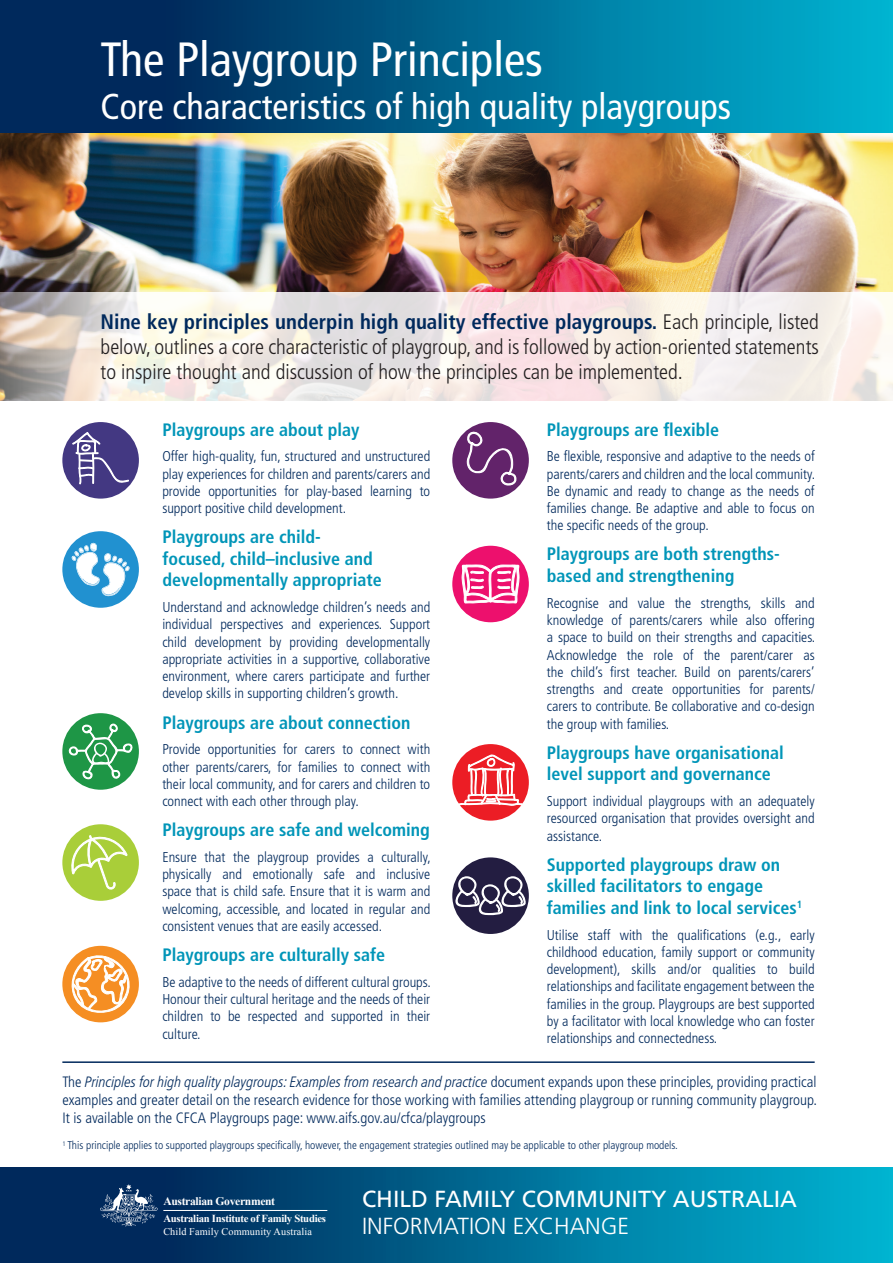
<style>
.page{position:relative;width:893px;height:1263px;background:#fff}
.page>*{position:absolute;margin:0;border:0;box-sizing:border-box;transform-origin:0 0}
.t1{font:condensed 48px "Frutiger LT";color:#fff}
.t2{font:condensed 36px "Frutiger LT";color:#fff}
.t3{font:23.25px "Frutiger";color:#fff}
.t4{font:300 23.25px "Frutiger";color:#fff}
.t5{font:300 condensed 21px/25.2px "Frutiger LT";color:#231f20;text-align:justify}
.Box_heading_2{font:700 condensed 18px/21.6px "Frutiger LT";color:#0095b8}
.t6{font:300 condensed 15px/18px "Frutiger LT";color:#00295c}
.t7{font:italic 300 condensed 15px "Frutiger LT Pro";color:#00295c}
.Box_text{font:300 condensed 14.25px/17.2px "Frutiger LT";color:#00295c;text-align:justify}
.t8{font:700 11.55px "Times New Roman";letter-spacing:-.03em;color:#fff}
.t9{font:300 condensed 11.25px "Frutiger LT";color:#00295c}
.t10{font:700 10.65px "Times New Roman";letter-spacing:-.025em;color:#fff}
.t11{font:10.2px "Times New Roman";letter-spacing:.01em;color:#fff}
.s1{font-weight:700;color:#00295c}
.s2{font-family:"Frutiger LT";font-style:normal}
</style>
<div class="page">
<img style="left:0;top:133px;width:893px;height:159px">
<svg style="left:0;top:0;width:893px;height:133px;background:#00638d"></svg>
<div style="left:62px;top:422px;width:77px;height:77px;background:#433882;border-radius:50%"></div>
<svg style="left:71px;top:422px;width:59px;height:77px"></svg>
<div style="left:62px;top:946px;width:77px;height:76px;background:#f58e23;border-radius:50%"></div>
<svg style="left:69px;top:952px;width:64px;height:63px"></svg>
<div style="left:62px;top:713px;width:77px;height:77px;background:#1e9646;border-radius:50%"></div>
<svg style="left:66px;top:723px;width:67px;height:56px"></svg>
<div style="left:452px;top:546px;width:77px;height:76px;background:#ed106d;border-radius:50%"></div>
<svg style="left:461px;top:546px;width:59px;height:58px"></svg>
<div style="left:62px;top:531px;width:77px;height:77px;background:#2191d0;border-radius:50%"></div>
<svg style="left:72px;top:543px;width:58px;height:53px"></svg>
<div style="left:452px;top:422px;width:77px;height:77px;background:#62236a;border-radius:50%"></div>
<svg style="left:466px;top:431px;width:52px;height:55px"></svg>
<div style="left:62px;top:824px;width:77px;height:77px;background:#a9ce39;border-radius:50%"></div>
<svg style="left:69px;top:834px;width:59px;height:57px"></svg>
<div style="left:452px;top:744px;width:77px;height:77px;background:#ec1d25;border-radius:50%"></div>
<svg style="left:458px;top:754px;width:65px;height:51px"></svg>
<div style="left:452px;top:857px;width:77px;height:77px;background:#231d41;border-radius:50%"></div>
<svg style="left:455px;top:876px;width:71px;height:39px"></svg>
<svg style="left:0;top:292px;width:893px;height:108px"></svg>
<hr style="left:62px;top:1061px;width:753px;height:2px;background:#00295c">
<svg style="left:0;top:1168px;width:893px;height:95px;background:#00658f"></svg>
<svg style="left:100px;top:1184px;width:58px;height:42px;background:#3a5980"></svg>
<hr style="left:163px;top:1210px;width:164px;height:1px;background:#fff">
<h1 class="t1" style="left:101px;top:31px;width:444px">The Playgroup Principles</h1>
<h2 class="t2" style="left:101px;top:86px;width:632px">Core characteristics of high quality playgroups</h2>
<p class="t5" style="left:101px;top:309px;width:720px"><span class="s1">Nine key principles underpin high quality effective playgroups.</span> Each principle, listed below, outlines a core characteristic of playgroup, and is followed by action-oriented statements to inspire thought and discussion of how the principles can be implemented.</p>
<h4 class="Box_heading_2" style="left:162px;top:418px;width:199px">Playgroups are about play</h4>
<p class="Box_text" style="left:162px;top:448px;width:269px">Offer high-quality, fun, structured and unstructured play experiences for children and parents/carers and provide opportunities for play-based learning to support positive child development.</p>
<h4 class="Box_heading_2" style="left:162px;top:526px;width:221px">Playgroups are child&shy;focused, child–inclusive and developmentally appropriate</h4>
<p class="Box_text" style="left:162px;top:599px;width:269px">Understand and acknowledge children’s needs and individual perspectives and experiences. Support child development by providing developmentally appropriate activities in a supportive, collaborative environment, where carers participate and further develop skills in supporting children’s growth.</p>
<h4 class="Box_heading_2" style="left:162px;top:711px;width:250px">Playgroups are about connection</h4>
<p class="Box_text" style="left:162px;top:741px;width:269px">Provide opportunities for carers to connect with other parents/carers, for families to connect with their local community, and for carers and children to connect with each other through play.</p>
<h4 class="Box_heading_2" style="left:162px;top:819px;width:269px">Playgroups are safe and welcoming</h4>
<p class="Box_text" style="left:162px;top:848px;width:270px">Ensure that the playgroup provides a culturally, physically and emotionally safe and inclusive space that is child safe. Ensure that it is warm and welcoming, accessible, and located in regular and consistent venues that are easily accessed.</p>
<h4 class="Box_heading_2" style="left:162px;top:944px;width:224px">Playgroups are culturally safe</h4>
<p class="Box_text" style="left:162px;top:973px;width:270px">Be adaptive to the needs of different cultural groups.<br>Honour their cultural heritage and the needs of their children to be respected and supported in their culture.</p>
<h4 class="Box_heading_2" style="left:547px;top:418px;width:174px">Playgroups are flexible</h4>
<p class="Box_text" style="left:547px;top:448px;width:270px">Be flexible, responsive and adaptive to the needs of parents/carers and children and the local community.<br>Be dynamic and ready to change as the needs of families change. Be adaptive and able to focus on the specific needs of the group.</p>
<h4 class="Box_heading_2" style="left:547px;top:543px;width:234px">Playgroups are both strengths&shy;based and strengthening</h4>
<p class="Box_text" style="left:547px;top:594px;width:270px">Recognise and value the strengths, skills and knowledge of parents/carers while also offering a space to build on their strengths and capacities.<br>Acknowledge the role of the parent/carer as the child’s first teacher. Build on parents/carers’ strengths and create opportunities for parents/ carers to contribute. Be collaborative and co-design the group with families.</p>
<h4 class="Box_heading_2" style="left:547px;top:742px;width:239px">Playgroups have organisational level support and governance</h4>
<p class="Box_text" style="left:547px;top:793px;width:269px">Support individual playgroups with an adequately resourced organisation that provides oversight and assistance.</p>
<h4 class="Box_heading_2" style="left:547px;top:854px;width:257px">Supported playgroups draw on skilled facilitators to engage families and link to local services<sup>1</sup></h4>
<p class="Box_text" style="left:547px;top:926px;width:269px">Utilise staff with the qualifications (e.g., early childhood education, family support or community development), skills and/or qualities to build relationships and facilitate engagement between the families in the group. Playgroups are best supported by a facilitator with local knowledge who can foster relationships and connectedness.</p>
<p class="t7" style="left:62px;top:1073px;width:755px"><span class="s2">The</span> Principles for high quality playgroups: Examples from research and practice <span class="s2">document expands upon these principles, providing practical</span></p>
<p class="t6" style="left:62px;top:1091px;width:756px">examples and greater detail on the research evidence for those working with families attending playgroup or running community playgroup.<br>It is available on the CFCA Playgroups page: www.aifs.gov.au/cfca/playgroups</p>
<p class="t9" style="left:62px;top:1139px;width:617px"><sup>1</sup> This principle applies to supported playgroups specifically, however, the engagement strategies outlined may be applicable to other playgroup models.</p>
<p class="t8" style="left:163px;top:1193px;width:113px">Australian Government</p>
<p class="t10" style="left:163px;top:1211px;width:164px">Australian Institute of Family Studies</p>
<p class="t11" style="left:163px;top:1224px;width:150px">Child Family Community Australia</p>
<h3 class="t3" style="left:362px;top:1185px;width:436px">CHILD FAMILY COMMUNITY AUSTRALIA</h3>
<h3 class="t4" style="left:362px;top:1212px;width:269px">INFORMATION EXCHANGE</h3>
</div>
